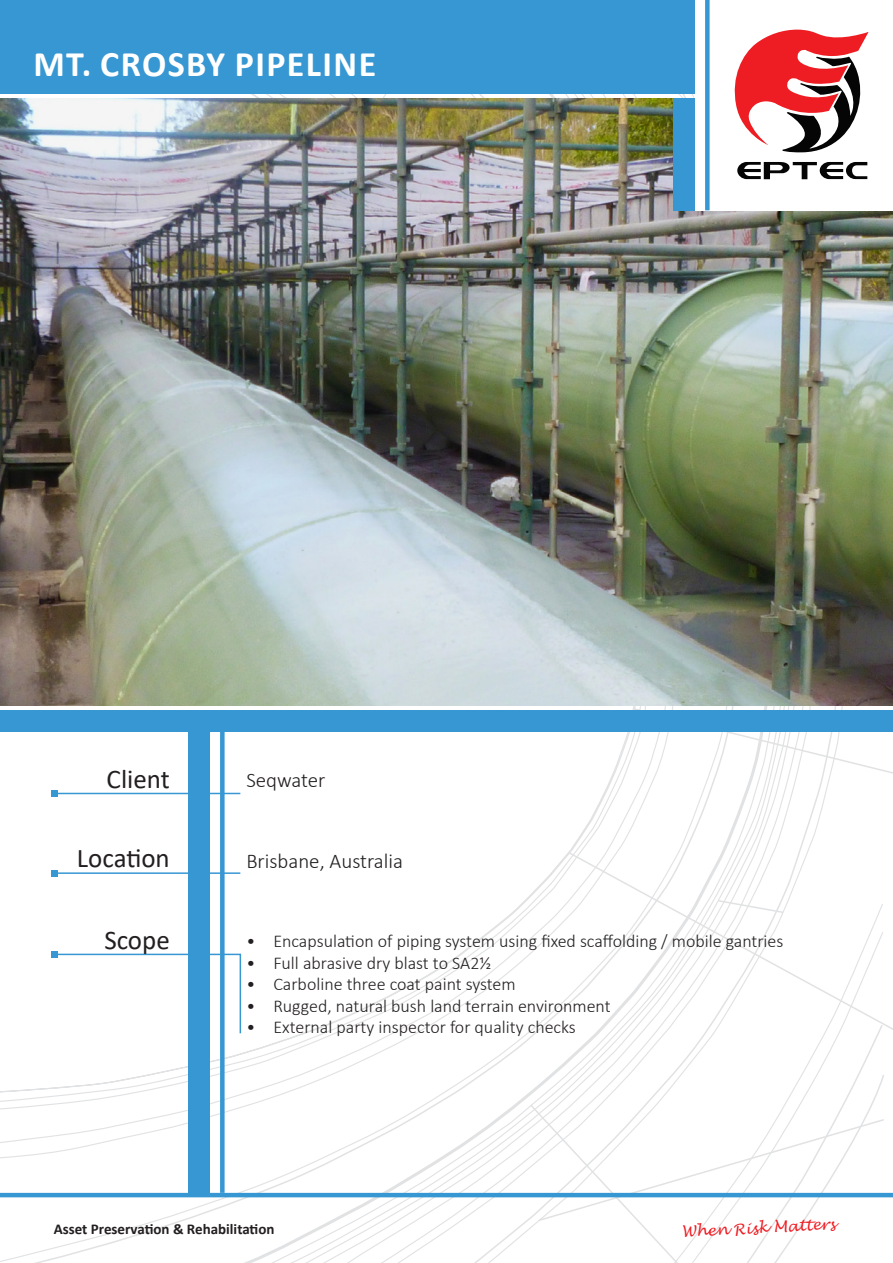
<style>
.page{position:relative;width:893px;height:1263px;background:#fff}
.page>*{position:absolute;margin:0;border:0;box-sizing:border-box;transform-origin:0 0}
.t1{font:700 36px "Calibri";letter-spacing:.04em;color:#fff}
.t2{font:27px "Calibri";color:#231f20}
.t3{font:300 21px "Calibri";color:#231f20}
.t4{font:300 18px "Calibri";color:#231f20}
.t5{font:700 15px "Calibri";color:#231f20}
.t6{font:italic 15px "Lucida Handwriting";color:#ee1d23}
</style>
<div class="page">
<svg style="left:266px;top:94px;width:204px;height:1169px"></svg>
<svg style="left:529px;top:706px;width:364px;height:537px"></svg>
<svg style="left:658px;top:903px;width:226px;height:360px"></svg>
<svg style="left:740px;top:1023px;width:145px;height:240px"></svg>
<svg style="left:342px;top:94px;width:125px;height:4px"></svg>
<img style="left:0;top:98px;width:893px;height:608px">
<div style="left:694px;top:0;width:199px;height:210px;background:#fff"></div>
<div style="left:0;top:0;width:694px;height:94px;background:#3797d3"></div>
<hr style="left:0;top:1193px;width:893px;height:4px;background:#3797d3">
<div style="left:220px;top:716px;width:5px;height:477px;background:#3797d3"></div>
<div style="left:705px;top:0;width:5px;height:210px;background:#3797d3"></div>
<div style="left:673px;top:98px;width:21px;height:112px;background:#3797d3"></div>
<div style="left:0;top:710px;width:893px;height:22px;background:#3797d3"></div>
<div style="left:188px;top:721px;width:21px;height:474px;background:#3797d3"></div>
<svg style="left:730px;top:29px;width:160px;height:197px"></svg>
<hr style="left:54px;top:793px;width:186px;height:1px;background:#3797d3">
<div style="left:51px;top:790px;width:6px;height:7px;background:#3797d3"></div>
<hr style="left:54px;top:872px;width:186px;height:2px;background:#3797d3">
<svg style="left:51px;top:870px;width:6px;height:6px"></svg>
<svg style="left:51px;top:951px;width:191px;height:84px"></svg>
<h1 class="t1" style="left:33px;top:39px;width:344px">MT. CROSBY PIPELINE</h1>
<h2 class="t2" style="left:107px;top:760px;width:65px">Client</h2>
<h2 class="t2" style="left:77px;top:839px;width:94px">Location</h2>
<p class="t3" style="left:246px;top:767px;width:81px">Seqwater</p>
<p class="t3" style="left:246px;top:848px;width:158px">Brisbane, Australia</p>
<h2 class="t2" style="left:104px;top:921px;width:67px">Scope</h2>
<p class="t4" style="left:246px;top:930px;width:539px">• Encapsulation of piping system using fixed scaffolding / mobile gantries</p>
<p class="t4" style="left:246px;top:951px;width:247px">• Full abrasive dry blast to SA2½</p>
<p class="t4" style="left:246px;top:973px;width:271px">• Carboline three coat paint system</p>
<p class="t4" style="left:246px;top:994px;width:366px">• Rugged, natural bush land terrain environment</p>
<p class="t4" style="left:246px;top:1016px;width:331px">• External party inspector for quality checks</p>
<p class="t5" style="left:54px;top:1218px;width:222px">Asset Preservation &amp; Rehabilitation</p>
<p class="t6" style="left:681px;top:1223px;width:155px;rotate:-3deg">When Risk Matters</p>
</div>
